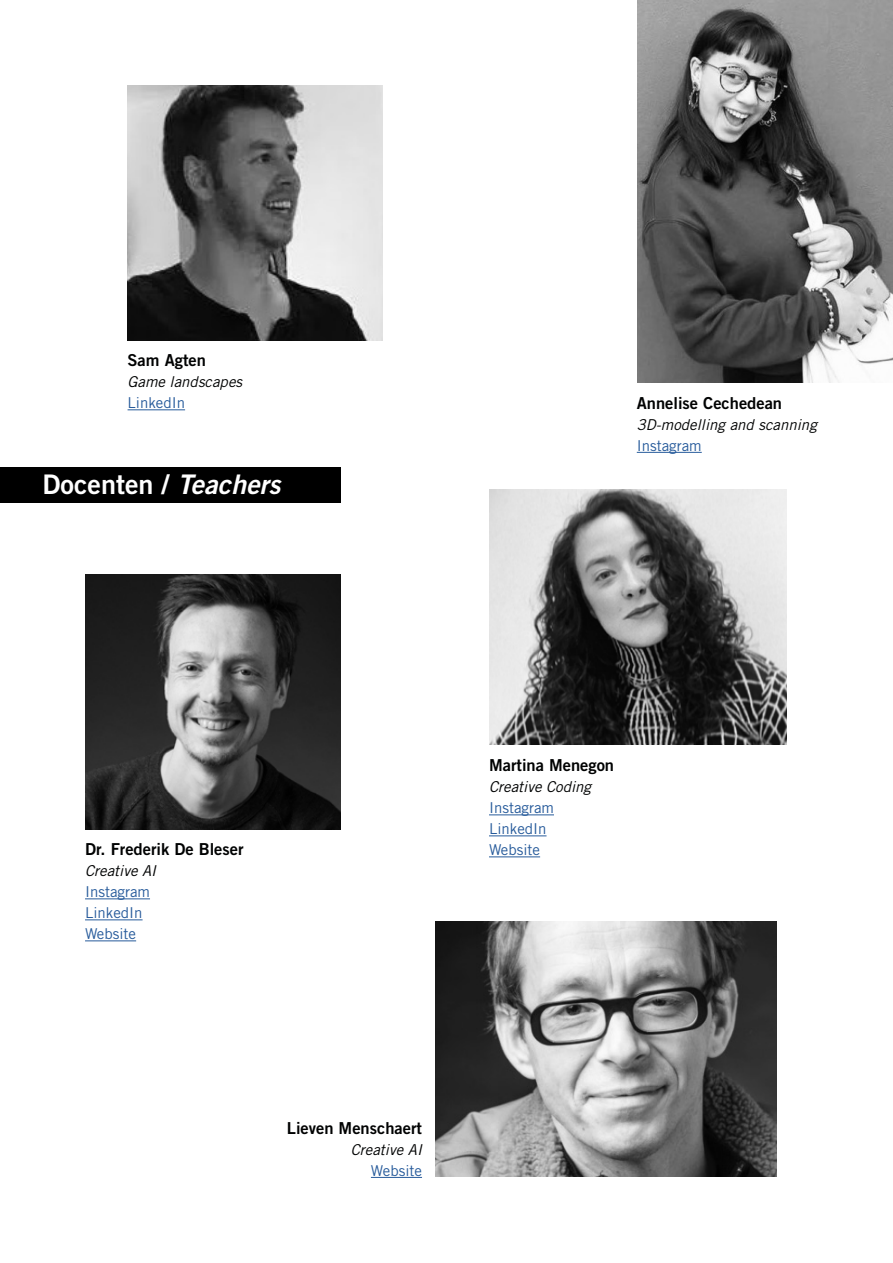
<style>
.page{position:relative;width:893px;height:1263px;background:#fff}
.page>*{position:absolute;margin:0;border:0;box-sizing:border-box;transform-origin:0 0}
.t1{font:27px "Trade Gothic Bold Two";color:#fff}
.t2{font:16.5px "Trade Gothic Bold Two";color:#010202}
.t3{font:15px/21px "Trade Gothic";color:#275b9b}
.t4{font:italic 15px "Trade Gothic";color:#010202}
.s1{font-style:italic}
</style>
<div class="page">
<div style="left:0;top:468px;width:340px;height:35px;background:#000"></div>
<hr style="left:128px;top:409px;width:57px;height:1px;background:#275b9b">
<hr style="left:85px;top:898px;width:65px;height:1px;background:#275b9b">
<hr style="left:85px;top:919px;width:58px;height:1px;background:#275b9b">
<hr style="left:85px;top:940px;width:51px;height:1px;background:#275b9b">
<hr style="left:489px;top:814px;width:65px;height:1px;background:#275b9b">
<hr style="left:489px;top:835px;width:58px;height:1px;background:#275b9b">
<hr style="left:489px;top:856px;width:51px;height:1px;background:#275b9b">
<hr style="left:371px;top:1177px;width:51px;height:1px;background:#275b9b">
<hr style="left:637px;top:452px;width:65px;height:1px;background:#275b9b">
<img style="left:128px;top:85px;width:255px;height:255px">
<img style="left:85px;top:574px;width:255px;height:255px">
<img style="left:489px;top:489px;width:298px;height:255px">
<img style="left:436px;top:922px;width:340px;height:255px">
<img style="left:638px;top:0;width:255px;height:383px">
<p class="t2" style="left:128px;top:350px;width:80px">Sam Agten</p>
<p class="t4" style="left:128px;top:373px;width:116px">Game landscapes</p>
<p class="t3" style="left:128px;top:392px;width:59px">LinkedIn</p>
<h1 class="t1" style="left:43px;top:467px;width:240px">Docenten / <span class="s1">Teachers</span></h1>
<p class="t2" style="left:637px;top:393px;width:147px">Annelise Cechedean</p>
<p class="t4" style="left:637px;top:415px;width:182px">3D-modelling and scanning</p>
<p class="t3" style="left:637px;top:435px;width:66px">Instagram</p>
<p class="t2" style="left:85px;top:839px;width:160px">Dr. Frederik De Bleser</p>
<p class="t4" style="left:85px;top:862px;width:73px">Creative AI</p>
<p class="t3" style="left:85px;top:881px;width:66px">Instagram<br>LinkedIn<br>Website</p>
<p class="t2" style="left:489px;top:755px;width:127px">Martina Menegon</p>
<p class="t4" style="left:489px;top:778px;width:104px">Creative Coding</p>
<p class="t3" style="left:489px;top:797px;width:66px">Instagram<br>LinkedIn<br>Website</p>
<p class="t2" style="left:287px;top:1118px;width:137px">Lieven Menschaert</p>
<p class="t4" style="left:351px;top:1140px;width:73px">Creative AI</p>
<p class="t3" style="left:371px;top:1160px;width:53px">Website</p>
</div>
